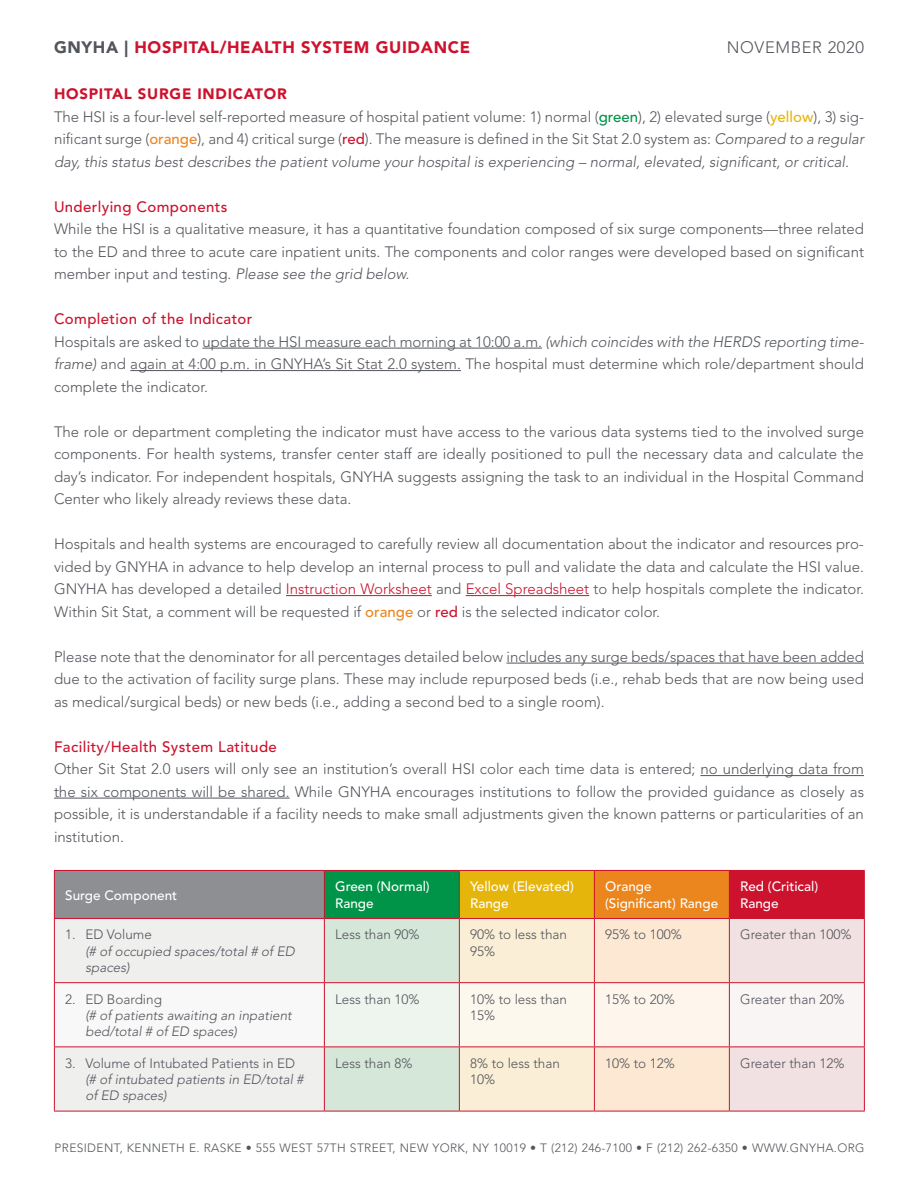
<style>
.page{position:relative;width:918px;height:1188px;background:#fff}
.page>*{position:absolute;margin:0;border:0;box-sizing:border-box;transform-origin:0 0}
.t1{font:900 16.5px "Avenir LT Std";letter-spacing:.04em;color:#cd122d}
.t2{font:300 16.5px "Avenir LT Std";letter-spacing:.04em;color:#52555b}
.t3{font:300 15px/22.5px "Avenir LT Std";color:#52555b;text-align:justify}
.t4{font:500 15px "Avenir LT Std";letter-spacing:.025em;color:#cd122d}
.t5{font:300 13.5px/16.2px "Avenir LT Std";color:#52555b}
.t6{font:italic 300 13.5px/16.2px "Avenir LT Std";color:#52555b}
.t7{font:500 13.5px/16.2px "Avenir LT Std";color:#fff}
.t8{font:300 12px "Avenir LT Std";letter-spacing:.03em;color:#52555b}
.s1{color:#52555b}
.s2{font-weight:900;color:#cd122d}
.s3{font-weight:500;color:#009448}
.s4{font-weight:500;color:#e6b50b}
.s5{font-weight:500;color:#eb851d}
.s6{font-weight:500;color:#cd122d}
.s7{font-style:italic}
.s8{color:#cd122d}
</style>
<div class="page">
<hr style="left:202px;top:348px;width:340px;height:1px;background:#52555b">
<hr style="left:130px;top:370px;width:331px;height:1px;background:#52555b">
<hr style="left:286px;top:595px;width:146px;height:1px;background:#cd122d">
<hr style="left:466px;top:595px;width:123px;height:1px;background:#cd122d">
<hr style="left:507px;top:663px;width:357px;height:1px;background:#52555b">
<hr style="left:700px;top:775px;width:164px;height:1px;background:#52555b">
<hr style="left:54px;top:798px;width:236px;height:1px;background:#52555b">
<div style="left:54px;top:870px;width:270px;height:48px;background:#8d8f92"></div>
<div style="left:324px;top:870px;width:135px;height:48px;background:#009448"></div>
<div style="left:459px;top:870px;width:135px;height:48px;background:#e6b50b"></div>
<div style="left:594px;top:870px;width:135px;height:48px;background:#eb851d"></div>
<div style="left:729px;top:870px;width:135px;height:48px;background:#cd122d"></div>
<div style="left:55px;top:919px;width:269px;height:192px;background:#efefee"></div>
<svg style="left:325px;top:919px;width:539px;height:192px;background:#eee6d8"></svg>
<div style="left:54px;top:983px;width:270px;height:64px;background:#f8f8f8"></div>
<div style="left:324px;top:983px;width:135px;height:64px;background:#eef5ef"></div>
<div style="left:459px;top:983px;width:135px;height:64px;background:#fdf8ee"></div>
<div style="left:594px;top:983px;width:135px;height:64px;background:#fef5ed"></div>
<div style="left:729px;top:983px;width:135px;height:64px;background:#f9f5f5"></div>
<hr style="left:54px;top:870px;width:270px;height:1px;background:#cd122d">
<hr style="left:54px;top:871px;width:1px;height:47px;background:#cd122d">
<hr style="left:324px;top:870px;width:135px;height:1px;background:#cd122d">
<hr style="left:324px;top:871px;width:1px;height:47px;background:#cd122d">
<hr style="left:459px;top:870px;width:135px;height:1px;background:#cd122d">
<hr style="left:459px;top:871px;width:1px;height:47px;background:#cd122d">
<hr style="left:594px;top:870px;width:135px;height:1px;background:#cd122d">
<hr style="left:594px;top:871px;width:1px;height:47px;background:#cd122d">
<hr style="left:729px;top:870px;width:136px;height:1px;background:#cd122d">
<hr style="left:864px;top:871px;width:1px;height:47px;background:#cd122d">
<hr style="left:54px;top:918px;width:270px;height:1px;background:#cd122d">
<hr style="left:54px;top:919px;width:1px;height:63px;background:#cd122d">
<hr style="left:324px;top:918px;width:135px;height:1px;background:#cd122d">
<hr style="left:324px;top:919px;width:1px;height:63px;background:#cd122d">
<hr style="left:459px;top:918px;width:135px;height:1px;background:#cd122d">
<hr style="left:459px;top:919px;width:1px;height:63px;background:#cd122d">
<hr style="left:594px;top:918px;width:135px;height:1px;background:#cd122d">
<hr style="left:594px;top:919px;width:1px;height:63px;background:#cd122d">
<hr style="left:729px;top:918px;width:136px;height:1px;background:#cd122d">
<hr style="left:729px;top:919px;width:1px;height:63px;background:#cd122d">
<hr style="left:864px;top:919px;width:1px;height:63px;background:#cd122d">
<hr style="left:54px;top:982px;width:270px;height:1px;background:#cd122d">
<hr style="left:54px;top:983px;width:1px;height:64px;background:#cd122d">
<hr style="left:324px;top:982px;width:135px;height:1px;background:#cd122d">
<hr style="left:324px;top:983px;width:1px;height:64px;background:#cd122d">
<hr style="left:459px;top:982px;width:135px;height:1px;background:#cd122d">
<hr style="left:459px;top:983px;width:1px;height:64px;background:#cd122d">
<hr style="left:594px;top:982px;width:135px;height:1px;background:#cd122d">
<hr style="left:594px;top:983px;width:1px;height:64px;background:#cd122d">
<hr style="left:729px;top:982px;width:136px;height:1px;background:#cd122d">
<hr style="left:729px;top:983px;width:1px;height:64px;background:#cd122d">
<hr style="left:864px;top:983px;width:1px;height:64px;background:#cd122d">
<hr style="left:54px;top:1047px;width:270px;height:1px;background:#cd122d">
<hr style="left:54px;top:1047px;width:1px;height:64px;background:#cd122d">
<hr style="left:324px;top:1047px;width:135px;height:1px;background:#cd122d">
<hr style="left:324px;top:1047px;width:1px;height:64px;background:#cd122d">
<hr style="left:459px;top:1047px;width:135px;height:1px;background:#cd122d">
<hr style="left:459px;top:1047px;width:1px;height:64px;background:#cd122d">
<hr style="left:594px;top:1047px;width:135px;height:1px;background:#cd122d">
<hr style="left:594px;top:1047px;width:1px;height:64px;background:#cd122d">
<hr style="left:729px;top:1047px;width:136px;height:1px;background:#cd122d">
<hr style="left:729px;top:1047px;width:1px;height:64px;background:#cd122d">
<hr style="left:864px;top:1047px;width:1px;height:64px;background:#cd122d">
<hr style="left:54px;top:1111px;width:270px;height:1px;background:#cd122d">
<hr style="left:324px;top:1111px;width:135px;height:1px;background:#cd122d">
<hr style="left:459px;top:1111px;width:135px;height:1px;background:#cd122d">
<hr style="left:594px;top:1111px;width:135px;height:1px;background:#cd122d">
<hr style="left:729px;top:1111px;width:136px;height:1px;background:#cd122d">
<p class="t1" style="left:54px;top:37px;width:418px"><span class="s1">GNYHA |</span> HOSPITAL/HEALTH SYSTEM GUIDANCE</p>
<p class="t2" style="left:727px;top:37px;width:139px">NOVEMBER 2020</p>
<p class="t3" style="left:54px;top:83px;width:812px;text-align:left"><span class="s2">HOSPITAL SURGE INDICATOR<br></span>The HSI is a four-level self-reported measure of hospital patient volume: 1) normal (<span class="s3">green</span>), 2) elevated surge (<span class="s4">yellow</span>), 3) sig&shy;nificant surge (<span class="s5">orange</span>), and 4) critical surge (<span class="s6">red</span>). The measure is defined in the Sit Stat 2.0 system as: <span class="s7">Compared to a regular day, this status best describes the patient volume your hospital is experiencing – normal, elevated, significant, or critical.</span></p>
<p class="t4" style="left:54px;top:198px;width:175px">Underlying Components</p>
<p class="t3" style="left:54px;top:218px;width:812px">While the HSI is a qualitative measure, it has a quantitative foundation composed of six surge components—three related to the ED and three to acute care inpatient units. The components and color ranges were developed based on significant member input and testing. <span class="s7">Please see the grid below.</span></p>
<p class="t3" style="left:54px;top:308px;width:812px;text-align:left"><span class="s6">Completion of the Indicator<br></span>Hospitals are asked to update the HSI measure each morning at 10:00 a.m. <span class="s7">(which coincides with the HERDS reporting time&shy;frame)</span> and again at 4:00 p.m. in GNYHA’s Sit Stat 2.0 system. The hospital must determine which role/department should complete the indicator.</p>
<p class="t3" style="left:54px;top:420px;width:812px">The role or department completing the indicator must have access to the various data systems tied to the involved surge components. For health systems, transfer center staff are ideally positioned to pull the necessary data and calculate the day’s indicator. For independent hospitals, GNYHA suggests assigning the task to an individual in the Hospital Command Center who likely already reviews these data.</p>
<p class="t3" style="left:54px;top:533px;width:811px">Hospitals and health systems are encouraged to carefully review all documentation about the indicator and resources pro&shy;vided by GNYHA in advance to help develop an internal process to pull and validate the data and calculate the HSI value.<br>GNYHA has developed a detailed <span class="s8">Instruction Worksheet</span> and <span class="s8">Excel Spreadsheet</span> to help hospitals complete the indicator.<br>Within Sit Stat, a comment will be requested if <span class="s5">orange</span> or <span class="s6">red</span> is the selected indicator color.</p>
<p class="t3" style="left:54px;top:645px;width:812px">Please note that the denominator for all percentages detailed below includes any surge beds/spaces that have been added due to the activation of facility surge plans. These may include repurposed beds (i.e., rehab beds that are now being used as medical/surgical beds) or new beds (i.e., adding a second bed to a single room).</p>
<p class="t4" style="left:54px;top:738px;width:224px">Facility/Health System Latitude</p>
<p class="t3" style="left:54px;top:758px;width:812px">Other Sit Stat 2.0 users will only see an institution’s overall HSI color each time data is entered; no underlying data from the six components will be shared. While GNYHA encourages institutions to follow the provided guidance as closely as possible, it is understandable if a facility needs to make small adjustments given the known patterns or particularities of an institution.</p>
<p class="t7" style="left:65px;top:887px;width:114px">Surge Component</p>
<p class="t7" style="left:335px;top:879px;width:96px">Green (Normal)<br>Range</p>
<p class="t7" style="left:470px;top:879px;width:105px">Yellow (Elevated)<br>Range</p>
<p class="t7" style="left:605px;top:879px;width:115px">Orange (Significant) Range</p>
<p class="t7" style="left:740px;top:879px;width:79px">Red (Critical)<br>Range</p>
<p class="t5" style="left:65px;top:927px;width:88px">1. ED Volume</p>
<p class="t6" style="left:85px;top:943px;width:211px">(# of occupied spaces/total # of ED spaces)</p>
<p class="t5" style="left:335px;top:927px;width:86px">Less than 90%</p>
<p class="t5" style="left:470px;top:927px;width:98px">90% to less than<br>95%</p>
<p class="t5" style="left:605px;top:927px;width:78px">95% to 100%</p>
<p class="t5" style="left:740px;top:927px;width:113px">Greater than 100%</p>
<p class="t5" style="left:65px;top:991px;width:98px">2. ED Boarding</p>
<p class="t6" style="left:85px;top:1007px;width:208px">(# of patients awaiting an inpatient bed/total # of ED spaces)</p>
<p class="t5" style="left:65px;top:1055px;width:231px">3. Volume of Intubated Patients in ED</p>
<p class="t6" style="left:85px;top:1072px;width:220px">(# of intubated patients in ED/total # of ED spaces)</p>
<p class="t5" style="left:335px;top:991px;width:86px">Less than 10%</p>
<p class="t5" style="left:470px;top:991px;width:98px">10% to less than<br>15%</p>
<p class="t5" style="left:605px;top:991px;width:71px">15% to 20%</p>
<p class="t5" style="left:740px;top:991px;width:106px">Greater than 20%</p>
<p class="t5" style="left:335px;top:1055px;width:79px">Less than 8%</p>
<p class="t5" style="left:470px;top:1055px;width:91px">8% to less than<br>10%</p>
<p class="t5" style="left:605px;top:1055px;width:71px">10% to 12%</p>
<p class="t5" style="left:740px;top:1055px;width:106px">Greater than 12%</p>
<p class="t8" style="left:55px;top:1141px;width:812px">PRESIDENT, KENNETH E. RASKE • 555 WEST 57TH STREET, NEW YORK, NY 10019 • T (212) 246-7100 • F (212) 262-6350 • WWW.GNYHA.ORG</p>
</div>
